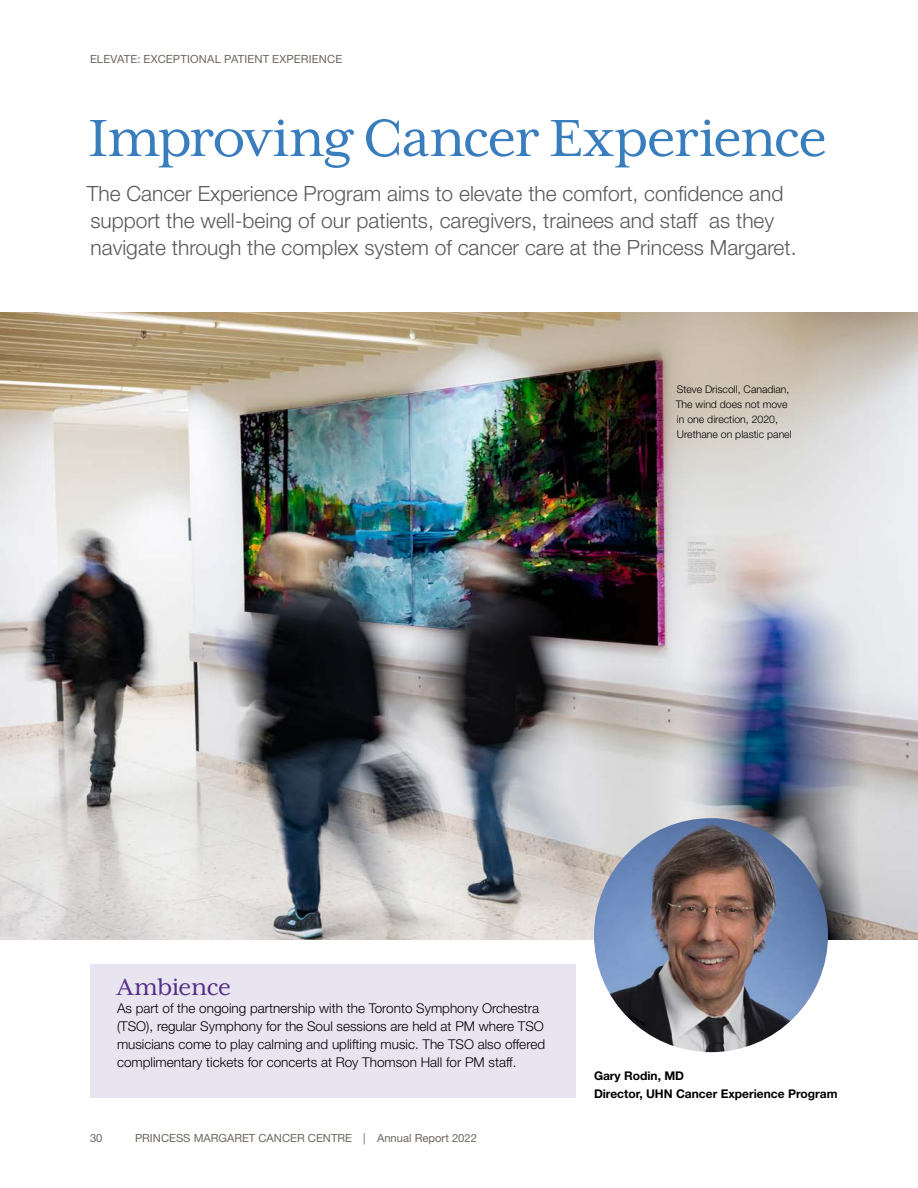
<style>
.page{position:relative;width:918px;height:1188px;background:#fff}
.page>*{position:absolute;margin:0;border:0;box-sizing:border-box;transform-origin:0 0}
.Head2{font:60px "Mrs Eaves XL Serif OT";letter-spacing:-.025em;color:#387dbd}
.Head_3_purple{font:27px "Mrs Eaves XL Serif OT";letter-spacing:-.02em;color:#542f87}
.Intro_span{font:300 21px/27px "Helvetica Neue LT Std";color:#58595b}
.Body{font:300 13.5px/18px "Helvetica Neue LT Std";color:#000}
.t1{font:700 12px/18px "Helvetica Neue LT Std";color:#000}
.Tabs{font:11.25px "Helvetica Neue LT Std";color:#6f665e}
.Body-2{font:300 10.5px/15px "Helvetica Neue LT Std";color:#000}
</style>
<div class="page">
<img style="left:0;top:313px;width:918px;height:627px">
<div style="left:90px;top:964px;width:486px;height:134px;background:#e9e5f0"></div>
<img style="left:594px;top:818px;width:234px;height:234px;border-radius:117px">
<p class="Tabs" style="left:90px;top:52px;width:254px">ELEVATE: EXCEPTIONAL PATIENT EXPERIENCE</p>
<p class="Head2" style="left:89px;top:106px;width:740px">Improving Cancer Experience</p>
<p class="Intro_span" style="left:87px;top:180px;width:711px">The Cancer Experience Program aims to elevate the comfort, confidence and support the well-being of our patients, caregivers, trainees and staff as they navigate through the complex system of cancer care at the Princess Margaret.</p>
<p class="Body-2" style="left:676px;top:381px;width:117px">Steve Driscoll, Canadian,<br>The wind does not move in one direction, 2020,<br>Urethane on plastic panel</p>
<p class="Head_3_purple" style="left:117px;top:972px;width:116px">Ambience</p>
<p class="Body" style="left:117px;top:999px;width:430px">As part of the ongoing partnership with the Toronto Symphony Orchestra (TSO), regular Symphony for the Soul sessions are held at PM where TSO musicians come to play calming and uplifting music. The TSO also offered complimentary tickets for concerts at Roy Thomson Hall for PM staff.</p>
<p class="Tabs" style="left:90px;top:1131px;width:14px">30</p>
<p class="Tabs" style="left:135px;top:1131px;width:344px">PRINCESS MARGARET CANCER CENTRE | Annual Report 2022</p>
<p class="t1" style="left:594px;top:1066px;width:245px">Gary Rodin, MD<br>Director, UHN Cancer Experience Program</p>
</div>
